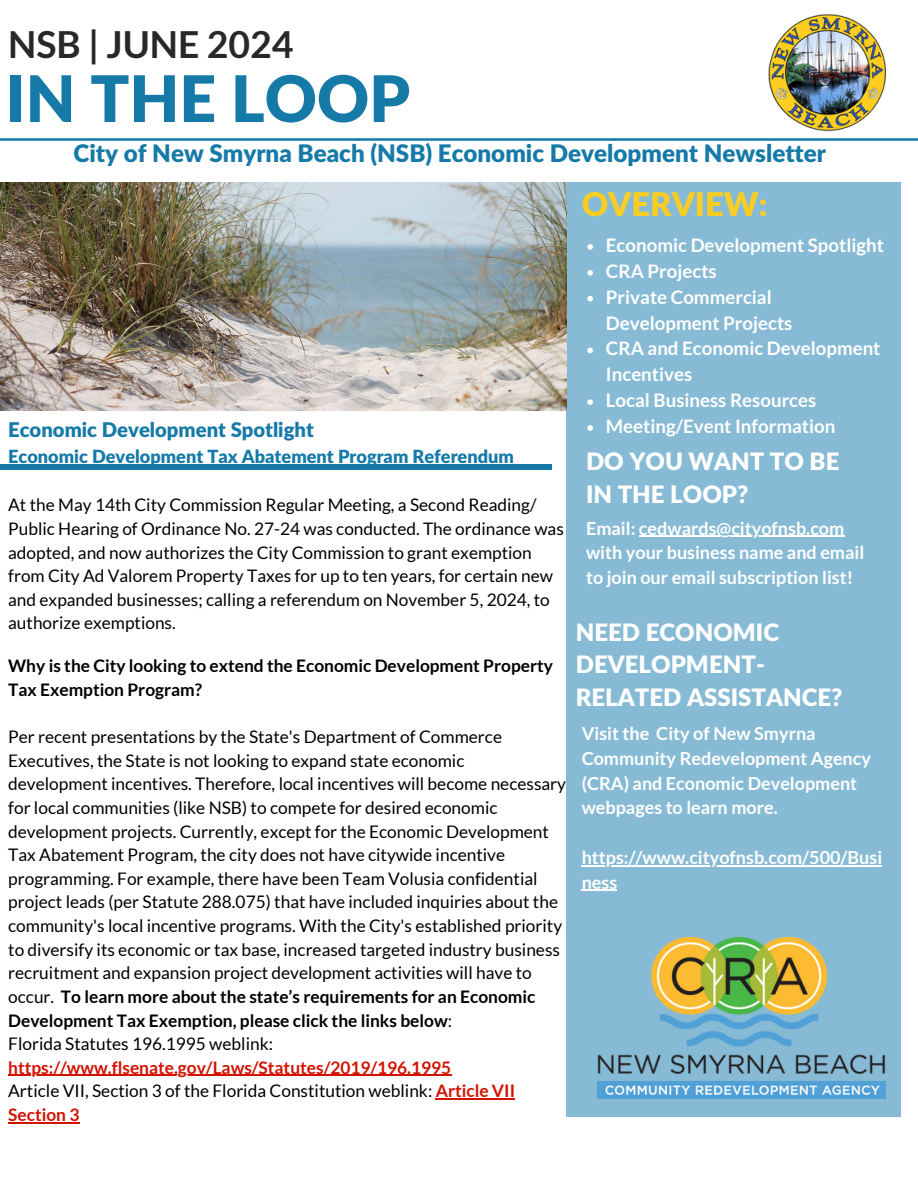
<style>
.page{position:relative;width:918px;height:1188px;background:#fff}
.page>*{position:absolute;margin:0;border:0;box-sizing:border-box;transform-origin:0 0}
.t1{font:900 64.2px "Lato Latin";color:#157aa8}
.t2{font:700 37.35px "Lato";color:#282828}
.t3{font:900 32.7px "Lato Latin";color:#facd25}
.t4{font:900 24.15px "Lato Latin";color:#157aa8}
.t5{font:900 24px/32.7px "Lato Latin";color:#fff}
.t6{font:900 20.25px "Lato Latin";color:#157aa8}
.t7{font:700 18.75px/25.8px "Lato";color:#fff}
.t8{font:900 18.15px "Lato Latin";color:#157aa8}
.t9{font:700 18px/24.8px "Lato";color:#fff}
.t10{font:17.25px/23.7px "Lato";color:#000}
.t11{font:700 17.25px/23.7px "Lato";color:#d31200}
.t12{font:700 17.25px/23.7px "Lato";color:#000}
.s1{font-weight:700}
.s2{font-weight:400;color:#000}
</style>
<div class="page">
<svg style="left:0;top:131px;width:918px;height:10px"></svg>
<div style="left:0;top:464px;width:552px;height:6px;background:#157aa8"></div>
<div style="left:567px;top:182px;width:334px;height:935px;background:#87bbd5"></div>
<img style="left:768px;top:14px;width:117px;height:117px">
<img style="left:597px;top:938px;width:288px;height:161px">
<img style="left:0;top:182px;width:567px;height:229px">
<hr style="left:8px;top:1075px;width:443px;height:1px;background:#d31200">
<hr style="left:436px;top:1099px;width:79px;height:1px;background:#d31200">
<hr style="left:8px;top:1122px;width:71px;height:1px;background:#d31200">
<svg style="left:587px;top:244px;width:6px;height:6px"></svg>
<svg style="left:587px;top:270px;width:6px;height:6px"></svg>
<svg style="left:587px;top:296px;width:6px;height:5px"></svg>
<svg style="left:587px;top:348px;width:6px;height:5px"></svg>
<svg style="left:587px;top:399px;width:6px;height:6px"></svg>
<svg style="left:587px;top:425px;width:6px;height:6px"></svg>
<hr style="left:639px;top:536px;width:205px;height:1px;background:#fff">
<hr style="left:582px;top:865px;width:300px;height:1px;background:#fff">
<hr style="left:582px;top:890px;width:35px;height:1px;background:#fff">
<h2 class="t2" style="left:8px;top:21px;width:287px">NSB | JUNE 2024</h2>
<p class="t1" style="left:6px;top:70px;width:406px">IN THE LOOP</p>
<h3 class="t4" style="left:74px;top:142px;width:754px">City of New Smyrna Beach (NSB) Economic Development Newsletter</h3>
<h5 class="t6" style="left:8px;top:421px;width:307px">Economic Development Spotlight</h5>
<h5 class="t8" style="left:8px;top:448px;width:507px">Economic Development Tax Abatement Program Referendum</h5>
<p class="t10" style="left:8px;top:493px;width:557px">At the May 14th City Commission Regular Meeting, a Second Reading/ Public Hearing of Ordinance No. 27-24 was conducted. The ordinance was adopted, and now authorizes the City Commission to grant exemption from City Ad Valorem Property Taxes for up to ten years, for certain new and expanded businesses; calling a referendum on November 5, 2024, to authorize exemptions.</p>
<h6 class="t12" style="left:8px;top:654px;width:546px">Why is the City looking to extend the Economic Development Property<br>Tax Exemption Program?</h6>
<p class="t10" style="left:8px;top:725px;width:559px">Per recent presentations by the State's Department of Commerce Executives, the State is not looking to expand state economic development incentives. Therefore, local incentives will become necessary for local communities (like NSB) to compete for desired economic development projects. Currently, except for the Economic Development Tax Abatement Program, the city does not have citywide incentive programming. For example, there have been Team Volusia confidential project leads (per Statute 288.075) that have included inquiries about the community's local incentive programs. With the City's established priority to diversify its economic or tax base, increased targeted industry business recruitment and expansion project development activities will have to occur. <span class="s1">To learn more about the state’s requirements for an Economic Development Tax Exemption, please click the links below</span>:</p>
<h6 class="t10" style="left:8px;top:1032px;width:266px">Florida Statutes 196.1995 weblink:</h6>
<p class="t11" style="left:8px;top:1055px;width:508px">https://www.flsenate.gov/Laws/Statutes/2019/196.1995<br><span class="s2">Article VII, Section 3 of the Florida Constitution weblink:</span> Article VII</p>
<p class="t11" style="left:8px;top:1103px;width:73px">Section 3</p>
<p class="t3" style="left:582px;top:190px;width:187px">OVERVIEW:</p>
<h3 class="t7" style="left:606px;top:232px;width:279px">Economic Development Spotlight</h3>
<p class="t7" style="left:606px;top:258px;width:112px">CRA Projects</p>
<p class="t7" style="left:606px;top:284px;width:188px">Private Commercial<br>Development Projects</p>
<p class="t7" style="left:606px;top:335px;width:276px">CRA and Economic Development<br>Incentives</p>
<p class="t7" style="left:606px;top:387px;width:212px">Local Business Resources</p>
<p class="t7" style="left:606px;top:413px;width:231px">Meeting/Event Information</p>
<p class="t5" style="left:586px;top:447px;width:255px">DO YOU WANT TO BE<br>IN THE LOOP?</p>
<h4 class="t9" style="left:586px;top:515px;width:260px">Email: cedwards@cityofnsb.com</h4>
<h6 class="t9" style="left:586px;top:540px;width:280px">with your business name and email to join our email subscription list!</h6>
<h4 class="t5" style="left:576px;top:617px;width:268px">NEED ECONOMIC<br>DEVELOPMENT-<br>RELATED ASSISTANCE?</h4>
<h6 class="t9" style="left:582px;top:721px;width:291px">Visit the City of New Smyrna<br>Community Redevelopment Agency (CRA) and Economic Development webpages to learn more.</h6>
<h6 class="t9" style="left:582px;top:845px;width:302px">https://www.cityofnsb.com/500/Busi ness</h6>
</div>
